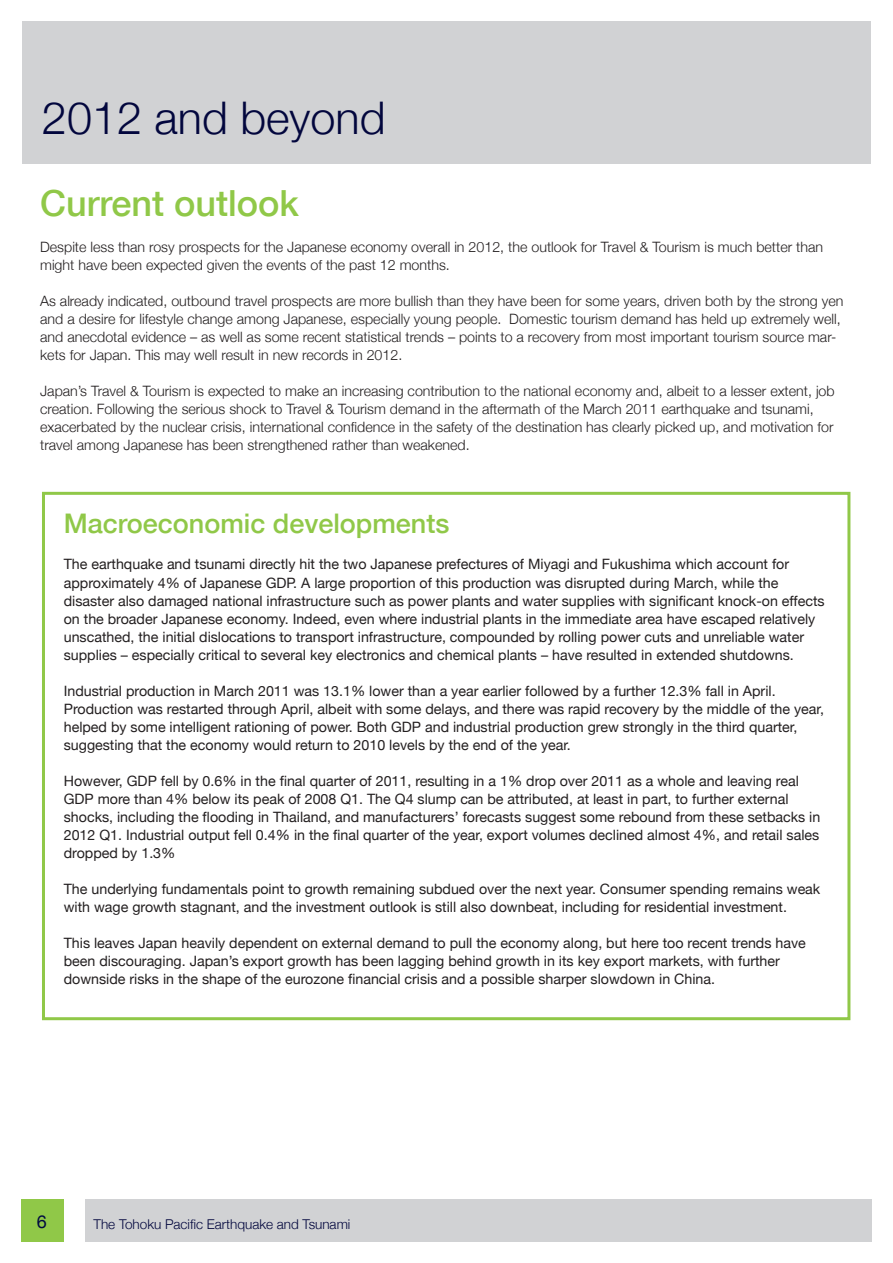
<style>
.page{position:relative;width:893px;height:1263px;background:#fff}
.page>*{position:absolute;margin:0;border:0;box-sizing:border-box;transform-origin:0 0}
.t1{font:300 45px "Helvetica Neue";color:#02063d}
.t2{font:500 36px "Helvetica Neue";color:#90c848}
.t3{font:500 27px "Helvetica Neue";color:#90c848}
.t4{font:18px "Helvetica Neue";color:#000a40}
.t5{font:14.25px/18px "Helvetica Neue";color:#231f20}
.t6{font:300 14.25px/18px "Helvetica Neue";color:#231f20}
.t7{font:300 13.5px "Helvetica Neue";color:#02063d}
</style>
<div class="page">
<div style="left:85px;top:1199px;width:787px;height:43px;background:#d1d2d4"></div>
<div style="left:21px;top:1199px;width:43px;height:43px;background:#90c848"></div>
<div style="left:42px;top:492px;width:808px;height:528px;border:3px solid #90c848"></div>
<div style="left:22px;top:21px;width:849px;height:143px;background:#d1d2d4"></div>
<p class="t1" style="left:42px;top:91px;width:345px">2012 and beyond</p>
<p class="t2" style="left:40px;top:182px;width:260px">Current outlook</p>
<p class="t6" style="left:40px;top:238px;width:784px">Despite less than rosy prospects for the Japanese economy overall in 2012, the outlook for Travel &amp; Tourism is much better than might have been expected given the events of the past 12 months.</p>
<p class="t6" style="left:40px;top:292px;width:805px">As already indicated, outbound travel prospects are more bullish than they have been for some years, driven both by the strong yen and a desire for lifestyle change among Japanese, especially young people. Domestic tourism demand has held up extremely well, and anecdotal evidence – as well as some recent statistical trends – points to a recovery from most important tourism source mar&shy;kets for Japan. This may well result in new records in 2012.</p>
<p class="t6" style="left:40px;top:382px;width:796px">Japan’s Travel &amp; Tourism is expected to make an increasing contribution to the national economy and, albeit to a lesser extent, job creation. Following the serious shock to Travel &amp; Tourism demand in the aftermath of the March 2011 earthquake and tsunami,</p>
<p class="t6" style="left:40px;top:418px;width:795px">exacerbated by the nuclear crisis, international confidence in the safety of the destination has clearly picked up, and motivation for travel among Japanese has been strengthened rather than weakened.</p>
<p class="t3" style="left:64px;top:508px;width:387px">Macroeconomic developments</p>
<p class="t5" style="left:64px;top:555px;width:727px">The earthquake and tsunami directly hit the two Japanese prefectures of Miyagi and Fukushima which account for</p>
<p class="t5" style="left:64px;top:573px;width:716px">approximately 4% of Japanese GDP. A large proportion of this production was disrupted during March, while the</p>
<p class="t5" style="left:64px;top:591px;width:762px">disaster also damaged national infrastructure such as power plants and water supplies with significant knock-on effects on the broader Japanese economy. Indeed, even where industrial plants in the immediate area have escaped relatively</p>
<p class="t5" style="left:64px;top:627px;width:742px">unscathed, the initial dislocations to transport infrastructure, compounded by rolling power cuts and unreliable water</p>
<p class="t5" style="left:64px;top:645px;width:732px">supplies – especially critical to several key electronics and chemical plants – have resulted in extended shutdowns.</p>
<p class="t5" style="left:64px;top:681px;width:713px">Industrial production in March 2011 was 13.1% lower than a year earlier followed by a further 12.3% fall in April.</p>
<p class="t5" style="left:64px;top:699px;width:762px">Production was restarted through April, albeit with some delays, and there was rapid recovery by the middle of the year, helped by some intelligent rationing of power. Both GDP and industrial production grew strongly in the third quarter, suggesting that the economy would return to 2010 levels by the end of the year.</p>
<p class="t5" style="left:64px;top:771px;width:758px">However, GDP fell by 0.6% in the final quarter of 2011, resulting in a 1% drop over 2011 as a whole and leaving real GDP more than 4% below its peak of 2008 Q1. The Q4 slump can be attributed, at least in part, to further external shocks, including the flooding in Thailand, and manufacturers’ forecasts suggest some rebound from these setbacks in 2012 Q1. Industrial output fell 0.4% in the final quarter of the year, export volumes declined almost 4%, and retail sales dropped by 1.3%</p>
<p class="t5" style="left:64px;top:879px;width:758px">The underlying fundamentals point to growth remaining subdued over the next year. Consumer spending remains weak with wage growth stagnant, and the investment outlook is still also downbeat, including for residential investment.</p>
<p class="t5" style="left:64px;top:933px;width:744px">This leaves Japan heavily dependent on external demand to pull the economy along, but here too recent trends have been discouraging. Japan’s export growth has been lagging behind growth in its key export markets, with further</p>
<p class="t5" style="left:64px;top:969px;width:653px">downside risks in the shape of the eurozone financial crisis and a possible sharper slowdown in China.</p>
<p class="t4" style="left:37px;top:1211px;width:12px">6</p>
<p class="t7" style="left:94px;top:1216px;width:258px">The Tohoku Pacific Earthquake and Tsunami</p>
</div>
